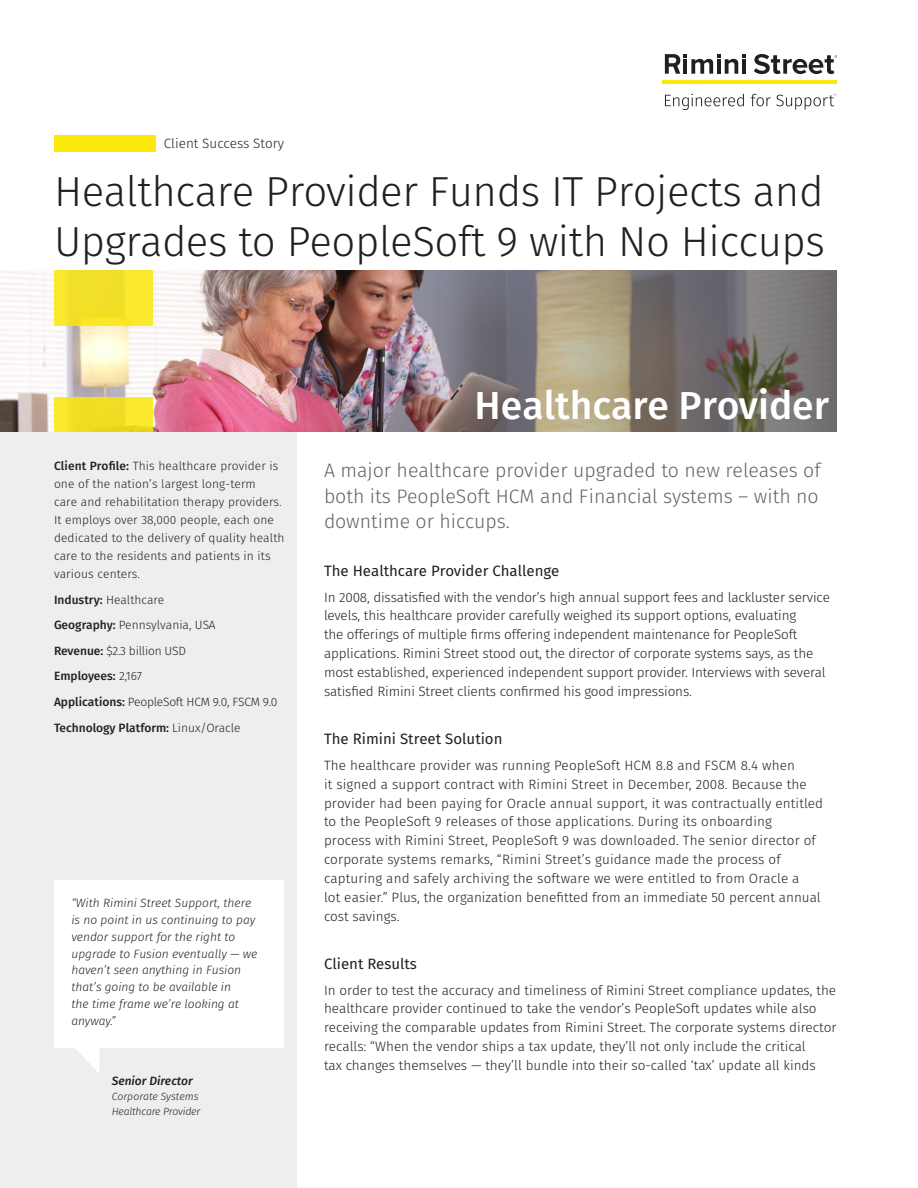
<style>
.page{position:relative;width:918px;height:1188px;background:#fff}
.page>*{position:absolute;margin:0;border:0;box-sizing:border-box;transform-origin:0 0}
.Page_Title{font:300 42px/50.4px "Fira Sans";letter-spacing:-.01em;color:#231f20}
.Picture_Title{font:500 39px "Fira Sans";color:#fff}
.Intro_Small{font:300 19.5px/25.3px "Fira Sans";color:#636366;text-align:justify}
.Body_Title{font:15px "Fira Sans";color:#231f20}
.Body_copy{font:300 13.5px/18.9px "Fira Sans";color:#231f20}
.Document_Type_Inform{font:300 13.5px "Fira Sans";color:#231f20}
.Sidebar_Copy{font:300 12px/18px "Fira Sans";letter-spacing:.01em;color:#231f20}
.Sidebar_Quote{font:italic 300 12px/16.8px "Fira Sans";color:#231f20}
.Sidebar_Copy-2{font:300 12px "Fira Sans";letter-spacing:-.02em;color:#231f20}
.Sidebar_Copy-3{font:500 12px "Fira Sans";color:#231f20}
.Sidebar_Quote_Author{font:italic 500 12px "Fira Sans";color:#231f20}
.Sidebar_Quote_Compan{font:italic 300 10.5px "Fira Sans";letter-spacing:-.02em;color:#231f20}
.Sidebar_Quote_Compan-2{font:italic 300 10.5px "Fira Sans";color:#231f20}
.s1{font-weight:500}
.s2{font-weight:300}
</style>
<div class="page">
<svg style="left:665px;top:54px;width:81px;height:20px"></svg>
<hr style="left:742px;top:59px;width:4px;height:15px;background:#231f20">
<svg style="left:754px;top:54px;width:83px;height:20px"></svg>
<hr style="left:662px;top:80px;width:175px;height:4px;background:#fbe709">
<svg style="left:665px;top:94px;width:79px;height:16px"></svg>
<svg style="left:751px;top:94px;width:85px;height:16px"></svg>
<div style="left:0;top:423px;width:297px;height:765px;background:#eeeeef"></div>
<svg style="left:54px;top:880px;width:230px;height:193px;background:#fcfcfd"></svg>
<div style="left:54px;top:135px;width:102px;height:16px;background:#fbe709"></div>
<img style="left:0;top:270px;width:370px;height:162px">
<img style="left:370px;top:270px;width:467px;height:162px">
<div style="left:54px;top:270px;width:99px;height:56px;background:#f3e128"></div>
<div style="left:54px;top:398px;width:99px;height:34px;background:#f0de25"></div>
<p class="Document_Type_Inform" style="left:164px;top:133px;width:122px">Client Success Story</p>
<p class="Page_Title" style="left:54px;top:166px;width:773px">Healthcare Provider Funds IT Projects and<br>Upgrades to PeopleSoft 9 with No Hiccups</p>
<p class="Sidebar_Copy" style="left:54px;top:457px;width:232px"><span class="s1">Client Profile:</span> This healthcare provider is one of the nation’s largest long-term<br>care and rehabilitation therapy providers.<br>It employs over 38,000 people, each one dedicated to the delivery of quality health care to the residents and patients in its various centers.</p>
<p class="Sidebar_Copy" style="left:54px;top:591px;width:112px"><span class="s1">Industry:</span> Healthcare</p>
<p class="Sidebar_Copy" style="left:54px;top:616px;width:163px"><span class="s1">Geography:</span> Pennsylvania, USA</p>
<p class="Sidebar_Copy-2" style="left:54px;top:642px;width:133px"><span class="s1">Revenue:</span> $2.3 billion USD</p>
<p class="Sidebar_Copy-3" style="left:54px;top:668px;width:90px">Employees: <span class="s2">2,167</span></p>
<p class="Sidebar_Copy-2" style="left:54px;top:693px;width:225px"><span class="s1">Applications:</span> PeopleSoft HCM 9.0, FSCM 9.0</p>
<p class="Sidebar_Copy-3" style="left:54px;top:719px;width:188px">Technology Platform: <span class="s2">Linux/Oracle</span></p>
<p class="Sidebar_Quote" style="left:71px;top:895px;width:188px">“With Rimini Street Support, there is no point in us continuing to pay vendor support for the right to upgrade to Fusion eventually — we haven’t seen anything in Fusion that’s going to be available in<br>the time frame we’re looking at anyway.”</p>
<p class="Sidebar_Quote_Author" style="left:112px;top:1072px;width:83px">Senior Director</p>
<p class="Sidebar_Quote_Compan-2" style="left:112px;top:1089px;width:88px">Corporate Systems</p>
<p class="Sidebar_Quote_Compan" style="left:112px;top:1104px;width:90px">Healthcare Provider</p>
<p class="Picture_Title" style="left:475px;top:378px;width:356px">Healthcare Provider</p>
<p class="Intro_Small" style="left:324px;top:458px;width:498px">A major healthcare provider upgraded to new releases of both its PeopleSoft HCM and Financial systems – with no downtime or hiccups.</p>
<p class="Body_Title" style="left:324px;top:560px;width:237px">The Healthcare Provider Challenge</p>
<p class="Body_copy" style="left:324px;top:587px;width:507px">In 2008, dissatisfied with the vendor’s high annual support fees and lackluster service levels, this healthcare provider carefully weighed its support options, evaluating<br>the offerings of multiple firms offering independent maintenance for PeopleSoft applications. Rimini Street stood out, the director of corporate systems says, as the most established, experienced independent support provider. Interviews with several satisfied Rimini Street clients confirmed his good impressions.</p>
<p class="Body_Title" style="left:324px;top:728px;width:180px">The Rimini Street Solution</p>
<p class="Body_copy" style="left:324px;top:756px;width:501px">The healthcare provider was running PeopleSoft HCM 8.8 and FSCM 8.4 when<br>it signed a support contract with Rimini Street in December, 2008. Because the provider had been paying for Oracle annual support, it was contractually entitled to the PeopleSoft 9 releases of those applications. During its onboarding<br>process with Rimini Street, PeopleSoft 9 was downloaded. The senior director of corporate systems remarks, “Rimini Street’s guidance made the process of capturing and safely archiving the software we were entitled to from Oracle a<br>lot easier.” Plus, the organization benefitted from an immediate 50 percent annual cost savings.</p>
<p class="Body_Title" style="left:324px;top:953px;width:94px">Client Results</p>
<p class="Body_copy" style="left:324px;top:980px;width:514px">In order to test the accuracy and timeliness of Rimini Street compliance updates, the healthcare provider continued to take the vendor’s PeopleSoft updates while also receiving the comparable updates from Rimini Street. The corporate systems director recalls: “When the vendor ships a tax update, they’ll not only include the critical<br>tax changes themselves — they’ll bundle into their so-called ‘tax’ update all kinds</p>
</div>
